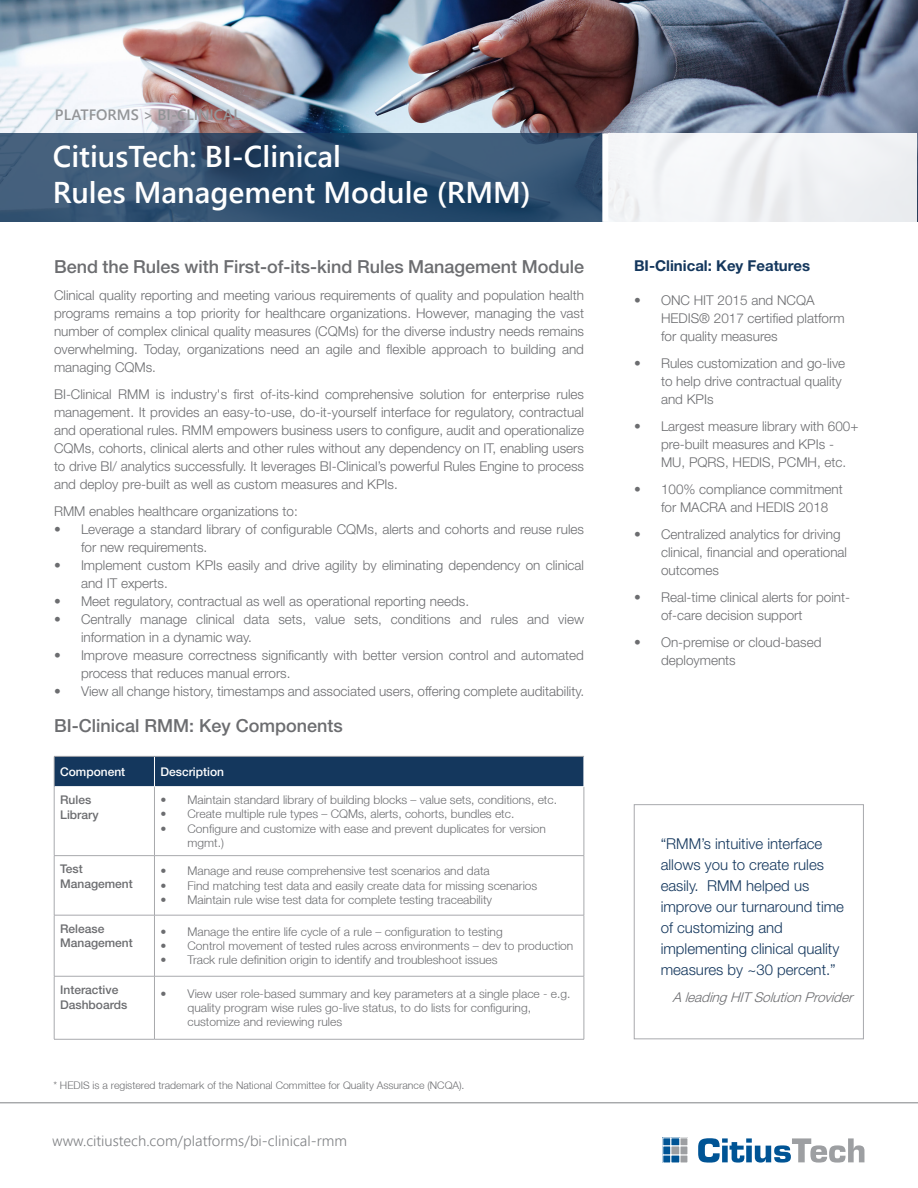
<style>
.page{position:relative;width:918px;height:1188px;background:#fff}
.page>*{position:absolute;margin:0;border:0;box-sizing:border-box;transform-origin:0 0}
.t1{font:600 30px "Segoe UI";color:#fff}
.t2{font:500 18px "Helvetica Neue";color:#6c6d70}
.t3{font:300 15px/21px "Helvetica Neue";color:#14375d}
.t4{font:300 15px "Segoe UI";color:#808285}
.t5{font:700 15px "Helvetica Neue";color:#14375d}
.t6{font:600 15px "Segoe UI";color:#939598}
.t7{font:300 13.5px/18px "Helvetica Neue";color:#6c6d70}
.t8{font:italic 300 13.5px "Helvetica Neue";color:#6c6d70}
.t9{font:300 12px/14.4px "Helvetica Neue LT";color:#6c6d70}
.t10{font:500 12px "Helvetica Neue";color:#6c6d70}
.t11{font:500 12px "Helvetica Neue";color:#fff}
.t12{font:300 10.5px "Helvetica Neue LT";color:#6c6d70}
</style>
<div class="page">
<img style="left:1px;top:1px;width:916px;height:132px">
<hr style="left:0;top:1102px;width:918px;height:1px;background:#808285">
<div style="left:54px;top:756px;width:100px;height:31px;background:#14375d"></div>
<div style="left:154px;top:756px;width:430px;height:31px;background:#14375d"></div>
<hr style="left:54px;top:787px;width:1px;height:68px;background:#a8a9ad">
<hr style="left:154px;top:787px;width:1px;height:68px;background:#a8a9ad">
<hr style="left:584px;top:787px;width:1px;height:68px;background:#a8a9ad">
<hr style="left:54px;top:855px;width:100px;height:1px;background:#a8a9ad">
<hr style="left:54px;top:856px;width:1px;height:59px;background:#a8a9ad">
<hr style="left:154px;top:855px;width:430px;height:1px;background:#a8a9ad">
<hr style="left:154px;top:856px;width:1px;height:59px;background:#a8a9ad">
<hr style="left:584px;top:856px;width:1px;height:59px;background:#a8a9ad">
<hr style="left:54px;top:915px;width:100px;height:1px;background:#a8a9ad">
<hr style="left:54px;top:915px;width:1px;height:61px;background:#a8a9ad">
<hr style="left:154px;top:915px;width:430px;height:1px;background:#a8a9ad">
<hr style="left:154px;top:915px;width:1px;height:61px;background:#a8a9ad">
<hr style="left:584px;top:915px;width:1px;height:61px;background:#a8a9ad">
<hr style="left:54px;top:976px;width:100px;height:1px;background:#a8a9ad">
<hr style="left:54px;top:976px;width:1px;height:63px;background:#a8a9ad">
<hr style="left:154px;top:976px;width:430px;height:1px;background:#a8a9ad">
<hr style="left:154px;top:976px;width:1px;height:63px;background:#a8a9ad">
<hr style="left:584px;top:976px;width:1px;height:63px;background:#a8a9ad">
<hr style="left:54px;top:1039px;width:100px;height:1px;background:#a8a9ad">
<hr style="left:154px;top:1039px;width:430px;height:1px;background:#a8a9ad">
<hr style="left:54px;top:786px;width:100px;height:1px;background:#fff">
<svg style="left:154px;top:757px;width:1px;height:29px"></svg>
<hr style="left:154px;top:786px;width:430px;height:1px;background:#fff">
<hr style="left:54px;top:756px;width:100px;height:1px;background:#a8a9ad">
<hr style="left:54px;top:757px;width:1px;height:30px;background:#a8a9ad">
<hr style="left:154px;top:756px;width:430px;height:1px;background:#a8a9ad">
<svg style="left:1px;top:133px;width:601px;height:89px;background:#335171"></svg>
<div style="left:608px;top:133px;width:309px;height:89px;background:#f1f3f5"></div>
<svg style="left:634px;top:804px;width:230px;height:235px"></svg>
<div style="left:663px;top:1155px;width:8px;height:8px;background:#005495"></div>
<div style="left:662px;top:1155px;width:9px;height:8px;border:1px solid #fff"></div>
<div style="left:663px;top:1138px;width:8px;height:8px;background:#005495"></div>
<div style="left:662px;top:1138px;width:9px;height:8px;border:1px solid #fff"></div>
<div style="left:680px;top:1138px;width:8px;height:8px;background:#9d9fa2"></div>
<div style="left:679px;top:1138px;width:9px;height:8px;border:1px solid #fff"></div>
<div style="left:680px;top:1155px;width:8px;height:8px;background:#9d9fa2"></div>
<div style="left:679px;top:1155px;width:9px;height:8px;border:1px solid #fff"></div>
<div style="left:671px;top:1155px;width:9px;height:8px;background:#005495"></div>
<div style="left:671px;top:1138px;width:9px;height:8px;background:#005495"></div>
<div style="left:671px;top:1138px;width:9px;height:8px;border:1px solid #fff"></div>
<div style="left:663px;top:1146px;width:8px;height:9px;background:#005495"></div>
<div style="left:662px;top:1146px;width:9px;height:9px;border:1px solid #fff"></div>
<div style="left:680px;top:1146px;width:8px;height:9px;background:#9d9fa2"></div>
<div style="left:679px;top:1146px;width:9px;height:9px;border:1px solid #fff"></div>
<div style="left:671px;top:1146px;width:9px;height:9px;background:#9d9fa2"></div>
<div style="left:671px;top:1146px;width:9px;height:9px;border:1px solid #fff"></div>
<svg style="left:698px;top:1138px;width:166px;height:25px"></svg>
<p class="t6" style="left:55px;top:103px;width:187px">PLATFORMS &gt; BI-CLINICAL</p>
<p class="t1" style="left:53px;top:132px;width:290px">CitiusTech: BI-Clinical</p>
<p class="t1" style="left:53px;top:168px;width:480px">Rules Management Module (RMM)</p>
<p class="t2" style="left:54px;top:256px;width:532px">Bend the Rules with First-of-its-kind Rules Management Module</p>
<p class="t7" style="left:54px;top:286px;width:532px;text-align:justify">Clinical quality reporting and meeting various requirements of quality and population health programs remains a top priority for healthcare organizations. However, managing the vast number of complex clinical quality measures (CQMs) for the diverse industry needs remains overwhelming. Today, organizations need an agile and flexible approach to building and managing CQMs.</p>
<p class="t7" style="left:54px;top:385px;width:532px;text-align:justify">BI-Clinical RMM is industry's first of-its-kind comprehensive solution for enterprise rules management. It provides an easy-to-use, do-it-yourself interface for regulatory, contractual and operational rules. RMM empowers business users to configure, audit and operationalize CQMs, cohorts, clinical alerts and other rules without any dependency on IT, enabling users to drive BI/ analytics successfully. It leverages BI-Clinical’s powerful Rules Engine to process and deploy pre-built as well as custom measures and KPIs.</p>
<p class="t7" style="left:54px;top:502px;width:245px">RMM enables healthcare organizations to:</p>
<p class="t7" style="left:81px;top:520px;width:505px;text-indent:-27px">• Leverage a standard library of configurable CQMs, alerts and cohorts and reuse rules for new requirements.</p>
<p class="t7" style="left:81px;top:556px;width:505px;text-indent:-27px">• Implement custom KPIs easily and drive agility by eliminating dependency on clinical and IT experts.</p>
<p class="t7" style="left:54px;top:592px;width:417px">• Meet regulatory, contractual as well as operational reporting needs.</p>
<p class="t7" style="left:81px;top:610px;width:505px;text-indent:-27px">• Centrally manage clinical data sets, value sets, conditions and rules and view information in a dynamic way.</p>
<p class="t7" style="left:81px;top:646px;width:505px;text-indent:-27px">• Improve measure correctness significantly with better version control and automated process that reduces manual errors.</p>
<p class="t7" style="left:54px;top:682px;width:532px">• View all change history, timestamps and associated users, offering complete auditability.</p>
<p class="t2" style="left:54px;top:715px;width:290px">BI-Clinical RMM: Key Components</p>
<p class="t11" style="left:60px;top:765px;width:67px">Component</p>
<p class="t11" style="left:160px;top:765px;width:65px">Description</p>
<p class="t10" style="left:60px;top:793px;width:33px">Rules</p>
<p class="t10" style="left:60px;top:807px;width:40px">Library</p>
<p class="t9" style="left:160px;top:792px;width:398px">• Maintain standard library of building blocks – value sets, conditions, etc.</p>
<p class="t9" style="left:160px;top:806px;width:355px">• Create multiple rule types – CQMs, alerts, cohorts, bundles etc.</p>
<p class="t9" style="left:187px;top:821px;width:360px;text-indent:-27px">• Configure and customize with ease and prevent duplicates for version mgmt.)</p>
<p class="t10" style="left:60px;top:862px;width:24px">Test</p>
<p class="t10" style="left:60px;top:876px;width:74px">Management</p>
<p class="t10" style="left:60px;top:922px;width:46px">Release</p>
<p class="t10" style="left:60px;top:936px;width:74px">Management</p>
<p class="t9" style="left:160px;top:864px;width:331px">• Manage and reuse comprehensive test scenarios and data</p>
<p class="t9" style="left:160px;top:878px;width:378px">• Find matching test data and easily create data for missing scenarios</p>
<p class="t9" style="left:160px;top:892px;width:333px">• Maintain rule wise test data for complete testing traceability</p>
<p class="t9" style="left:160px;top:924px;width:344px">• Manage the entire life cycle of a rule – configuration to testing</p>
<p class="t9" style="left:160px;top:938px;width:414px">• Control movement of tested rules across environments – dev to production</p>
<p class="t9" style="left:160px;top:953px;width:339px">• Track rule definition origin to identify and troubleshoot issues</p>
<p class="t10" style="left:60px;top:983px;width:60px">Interactive</p>
<p class="t10" style="left:60px;top:997px;width:69px">Dashboards</p>
<p class="t9" style="left:187px;top:986px;width:385px;text-indent:-27px">• View user role-based summary and key parameters at a single place - e.g. quality program wise rules go-live status, to do lists for configuring, customize and reviewing rules</p>
<p class="t12" style="left:53px;top:1079px;width:413px">* HEDIS is a registered trademark of the National Committee for Quality Assurance (NCQA).</p>
<p class="t4" style="left:52px;top:1129px;width:296px">www.citiustech.com/platforms/bi-clinical-rmm</p>
<p class="t5" style="left:634px;top:256px;width:178px">BI-Clinical: Key Features</p>
<p class="t7" style="left:661px;top:291px;width:185px;text-indent:-27px">• ONC HIT 2015 and NCQA<br>HEDIS® 2017 certified platform for quality measures</p>
<p class="t7" style="left:661px;top:354px;width:186px;text-indent:-27px">• Rules customization and go-live to help drive contractual quality and KPIs</p>
<p class="t7" style="left:661px;top:417px;width:199px;text-indent:-27px">• Largest measure library with 600+ pre-built measures and KPIs -<br>MU, PQRS, HEDIS, PCMH, etc.</p>
<p class="t7" style="left:661px;top:480px;width:183px;text-indent:-27px">• 100% compliance commitment for MACRA and HEDIS 2018</p>
<p class="t7" style="left:661px;top:525px;width:188px;text-indent:-27px">• Centralized analytics for driving clinical, financial and operational outcomes</p>
<p class="t7" style="left:661px;top:588px;width:191px;text-indent:-27px">• Real-time clinical alerts for point&shy;of-care decision support</p>
<p class="t7" style="left:661px;top:633px;width:162px;text-indent:-27px">• On-premise or cloud-based deployments</p>
<p class="t3" style="left:661px;top:833px;width:185px">“RMM’s intuitive interface allows you to create rules easily. RMM helped us improve our turnaround time of customizing and implementing clinical quality measures by ~30 percent.”</p>
<p class="t8" style="left:673px;top:989px;width:186px">A leadingHITSolutionProvider</p>
</div>
